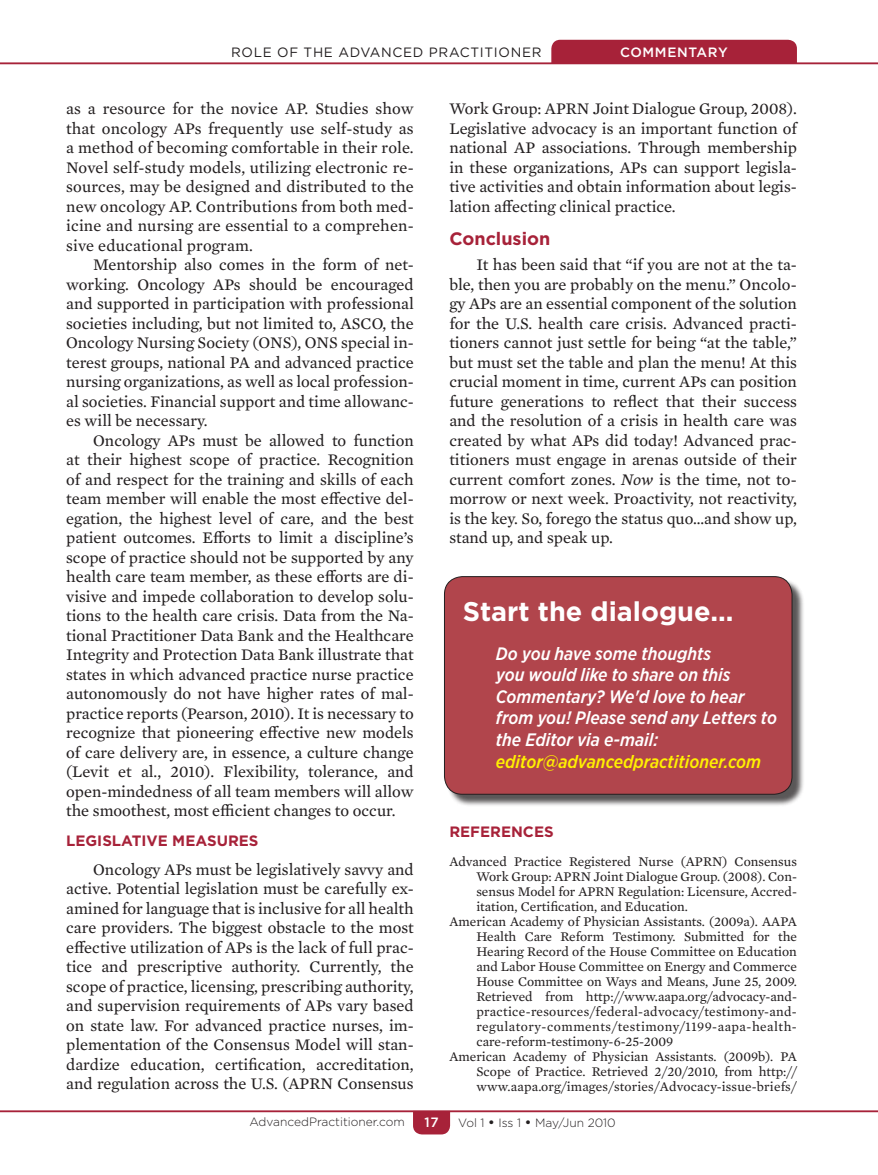
<style>
.page{position:relative;width:878px;height:1175px;background:#fff}
.page>*{position:absolute;margin:0;border:0;box-sizing:border-box;transform-origin:0 0}
.References{font:700 27px "Gotham";color:#fff}
.References-2{font:italic 500 18px/21.6px "Gotham Narrow";color:#fff}
.Subhead_1{font:700 18px "Gotham";color:#a72239}
.Body_text{font:16.5px/19.5px "Mercury Text G2";color:#231f20;text-align:justify}
.Subhead_2{font:700 15px "Gotham";color:#a72239}
.References-3{font:13.5px/15px "Mercury Text G2";color:#231f20;text-align:justify}
.t1{font:13.5px "Gotham";letter-spacing:.05em;color:#231f20}
.t2{font:500 13.5px "Gotham";letter-spacing:.05em;color:#fff}
.t3{font:300 12px "Gotham";color:#231f20}
.s1{font-style:italic}
.s2{color:#fff101}
.s3{font-weight:500;font-size:13.5px}
</style>
<div class="page">
<div style="left:551px;top:40px;width:245px;height:23px;background:#a72239"></div>
<hr style="left:0;top:63px;width:878px;height:1px;background:#a72239">
<hr style="left:0;top:1110px;width:878px;height:2px;background:#a72239">
<svg style="left:413px;top:1110px;width:37px;height:24px"></svg>
<div style="left:446px;top:578px;width:358px;height:229px;background:#231f20;opacity:.75"></div>
<div style="left:444px;top:576px;width:348px;height:218px;background:#b1454c;border-radius:18px"></div>
<div style="left:444px;top:576px;width:348px;height:218px;border:1px solid #231f20;border-radius:18px"></div>
<p class="t1" style="left:231px;top:43px;width:312px">ROLE OF THE ADVANCED PRACTITIONER</p>
<p class="t2" style="left:620px;top:43px;width:109px">COMMENTARY</p>
<p class="Body_text" style="left:66px;top:98px;width:349px">as a resource for the novice AP. Studies show that oncology APs frequently use self-study as a method of becoming comfortable in their role.<br>Novel self-study models, utilizing electronic re&shy;sources, may be designed and distributed to the new oncology AP. Contributions from both med&shy;icine and nursing are essential to a comprehen&shy;sive educational program.</p>
<p class="Body_text" style="left:66px;top:254px;width:349px;text-indent:27px">Mentorship also comes in the form of net&shy;working. Oncology APs should be encouraged and supported in participation with professional societies including, but not limited to, ASCO, the Oncology Nursing Society (ONS), ONS special in&shy;terest groups, national PA and advanced practice nursing organizations, as well as local profession&shy;al societies. Financial support and time allowanc&shy;es will be necessary.</p>
<p class="Body_text" style="left:66px;top:429px;width:349px;text-indent:27px">Oncology APs must be allowed to function at their highest scope of practice. Recognition of and respect for the training and skills of each team member will enable the most effective del&shy;egation, the highest level of care, and the best patient outcomes. Efforts to limit a discipline’s scope of practice should not be supported by any health care team member, as these efforts are di&shy;visive and impede collaboration to develop solu&shy;tions to the health care crisis. Data from the Na&shy;tional Practitioner Data Bank and the Healthcare Integrity and Protection Data Bank illustrate that states in which advanced practice nurse practice autonomously do not have higher rates of mal&shy;practice reports (Pearson, 2010). It is necessary to recognize that pioneering effective new models of care delivery are, in essence, a culture change (Levit et al., 2010). Flexibility, tolerance, and open-mindedness of all team members will allow the smoothest, most efficient changes to occur.</p>
<p class="Subhead_2" style="left:66px;top:831px;width:194px">LEGISLATIVE MEASURES</p>
<p class="Body_text" style="left:66px;top:858px;width:349px;text-indent:27px">Oncology APs must be legislatively savvy and active. Potential legislation must be carefully ex&shy;amined for language that is inclusive for all health care providers. The biggest obstacle to the most effective utilization of APs is the lack of full prac&shy;tice and prescriptive authority. Currently, the scope of practice, licensing, prescribing authority, and supervision requirements of APs vary based on state law. For advanced practice nurses, im&shy;plementation of the Consensus Model will stan&shy;dardize education, certification, accreditation, and regulation across the U.S. (APRN Consensus</p>
<p class="Body_text" style="left:449px;top:98px;width:349px">Work Group: APRN Joint Dialogue Group, 2008).<br>Legislative advocacy is an important function of national AP associations. Through membership in these organizations, APs can support legisla&shy;tive activities and obtain information about legis&shy;lation affecting clinical practice.</p>
<p class="Subhead_1" style="left:449px;top:226px;width:102px">Conclusion</p>
<p class="Body_text" style="left:449px;top:254px;width:349px;text-indent:27px">It has been said that “if you are not at the ta&shy;ble, then you are probably on the menu.” Oncolo&shy;gy APs are an essential component of the solution for the U.S. health care crisis. Advanced practi&shy;tioners cannot just settle for being “at the table,” but must set the table and plan the menu! At this crucial moment in time, current APs can position future generations to reflect that their success and the resolution of a crisis in health care was created by what APs did today! Advanced prac&shy;titioners must engage in arenas outside of their current comfort zones. <span class="s1">Now</span> is the time, not to&shy;morrow or next week. Proactivity, not reactivity, is the key. So, forego the status quo…and show up, stand up, and speak up.</p>
<p class="References" style="left:463px;top:594px;width:272px">Start the dialogue...</p>
<p class="References-2" style="left:496px;top:642px;width:283px">Do you have some thoughts<br>you would like to share on this<br>Commentary? We'd love to hear from you! Please send any Letters to the Editor via e-mail: <span class="s2">editor@advancedpractitioner.com</span></p>
<p class="Subhead_2" style="left:449px;top:822px;width:106px">REFERENCES</p>
<p class="References-3" style="left:476px;top:853px;width:322px;text-indent:-27px">Advanced Practice Registered Nurse (APRN) Consensus Work Group: APRN Joint Dialogue Group. (2008). Con&shy;sensus Model for APRN Regulation: Licensure, Accred&shy;itation, Certification, and Education.</p>
<p class="References-3" style="left:476px;top:913px;width:322px;text-indent:-27px">American Academy of Physician Assistants. (2009a). AAPA Health Care Reform Testimony. Submitted for the Hearing Record of the House Committee on Education and Labor House Committee on Energy and Commerce House Committee on Ways and Means, June 25, 2009.<br>Retrieved from http://www.aapa.org/advocacy-and&shy;practice-resources/federal-advocacy/testimony-and&shy;regulatory-comments/testimony/1199-aapa-health&shy;care-reform-testimony-6-25-2009</p>
<p class="References-3" style="left:476px;top:1048px;width:322px;text-indent:-27px">American Academy of Physician Assistants. (2009b). PA Scope of Practice. Retrieved 2/20/2010, from http:// www.aapa.org/images/stories/Advocacy-issue-briefs/</p>
<p class="t3" style="left:249px;top:1114px;width:157px">AdvancedPractitioner.com</p>
<p class="t2" style="left:424px;top:1113px;width:16px">17</p>
<p class="t3" style="left:458px;top:1115px;width:159px">Vol 1 <span class="s3">•</span> Iss 1 <span class="s3">•</span> May/Jun 2010</p>
</div>
